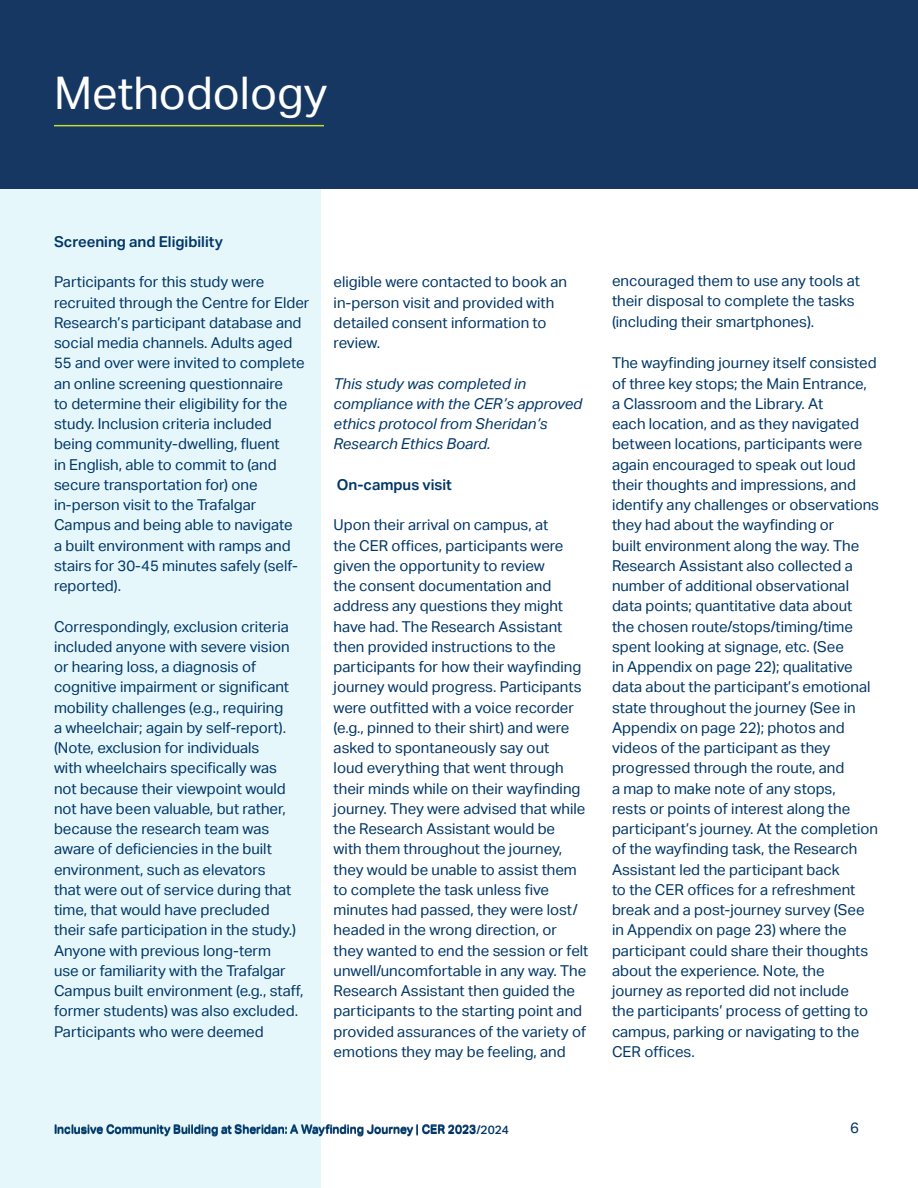
<style>
.page{position:relative;width:918px;height:1188px;background:#fff}
.page>*{position:absolute;margin:0;border:0;box-sizing:border-box;transform-origin:0 0}
.t1{font:45px "Aktiv Grotesk";color:#fff}
.t2{font:15px/20.2px "Aktiv Grotesk";color:#003667}
.t3{font:italic 15px/20.2px "Aktiv Grotesk";color:#003667}
.t4{font:600 15px "Aktiv Grotesk";color:#003667}
.t5{font:500 12px "Aktiv Grotesk";color:#003667}
</style>
<div class="page">
<div style="left:0;top:0;width:918px;height:189px;background:#163762"></div>
<div style="left:0;top:189px;width:320px;height:999px;background:#e6f7fb"></div>
<hr style="left:54px;top:125px;width:270px;height:1px;background:#c8da30">
<p class="t1" style="left:54px;top:67px;width:275px">Methodology</p>
<p class="t4" style="left:54px;top:233px;width:171px">Screening and Eligibility</p>
<p class="t2" style="left:54px;top:272px;width:257px">Participants for this study were recruited through the Centre for Elder Research’s participant database and social media channels. Adults aged 55 and over were invited to complete an online screening questionnaire<br>to determine their eligibility for the study. Inclusion criteria included being community-dwelling, fluent<br>in English, able to commit to (and secure transportation for) one</p>
<p class="t2" style="left:54px;top:495px;width:245px">in-person visit to the Trafalgar<br>Campus and being able to navigate a built environment with ramps and stairs for 30-45 minutes safely (self&shy;reported).</p>
<p class="t2" style="left:54px;top:616px;width:251px">Correspondingly, exclusion criteria included anyone with severe vision or hearing loss, a diagnosis of cognitive impairment or significant mobility challenges (e.g., requiring<br>a wheelchair; again by self-report). (Note, exclusion for individuals<br>with wheelchairs specifically was not because their viewpoint would not have been valuable, but rather, because the research team was aware of deficiencies in the built environment, such as elevators<br>that were out of service during that time, that would have precluded their safe participation in the study.)<br>Anyone with previous long-term<br>use or familiarity with the Trafalgar Campus built environment (e.g., staff, former students) was also excluded.<br>Participants who were deemed</p>
<p class="t2" style="left:334px;top:272px;width:235px">eligible were contacted to book an in-person visit and provided with detailed consent information to review.</p>
<p class="t3" style="left:334px;top:373px;width:250px">This study was completed in compliance with the CER’s approved ethics protocol from Sheridan’s<br>Research Ethics Board.</p>
<p class="t4" style="left:337px;top:476px;width:117px">On-campus visit</p>
<p class="t2" style="left:334px;top:515px;width:256px">Upon their arrival on campus, at<br>the CER offices, participants were given the opportunity to review<br>the consent documentation and address any questions they might have had. The Research Assistant then provided instructions to the participants for how their wayfinding journey would progress. Participants were outfitted with a voice recorder (e.g., pinned to their shirt) and were asked to spontaneously say out<br>loud everything that went through their minds while on their wayfinding journey. They were advised that while the Research Assistant would be<br>with them throughout the journey, they would be unable to assist them to complete the task unless five minutes had passed, they were lost/ headed in the wrong direction, or they wanted to end the session or felt unwell/uncomfortable in any way. The Research Assistant then guided the participants to the starting point and provided assurances of the variety of emotions they may be feeling, and</p>
<p class="t2" style="left:612px;top:271px;width:250px">encouraged them to use any tools at their disposal to complete the tasks (including their smartphones).</p>
<p class="t2" style="left:612px;top:353px;width:269px">The wayfinding journey itself consisted of three key stops; the Main Entrance,<br>a Classroom and the Library. At<br>each location, and as they navigated between locations, participants were again encouraged to speak out loud their thoughts and impressions, and identify any challenges or observations they had about the wayfinding or<br>built environment along the way. The Research Assistant also collected a number of additional observational data points; quantitative data about<br>the chosen route/stops/timing/time spent looking at signage, etc. (See<br>in Appendix on page 22); qualitative data about the participant’s emotional state throughout the journey (See in Appendix on page 22); photos and videos of the participant as they progressed through the route, and<br>a map to make note of any stops,<br>rests or points of interest along the participant’s journey. At the completion of the wayfinding task, the Research Assistant led the participant back<br>to the CER offices for a refreshment break and a post-journey survey (See in Appendix on page 23) where the participant could share their thoughts about the experience. Note, the journey as reported did not include<br>the participants’ process of getting to campus, parking or navigating to the CER offices.</p>
<p class="t5" style="left:54px;top:1122px;width:457px">Inclusive Community Building at Sheridan: A Wayfinding Journey | CER 2023/2024</p>
<p class="t2" style="left:850px;top:1117px;width:10px">6</p>
</div>
